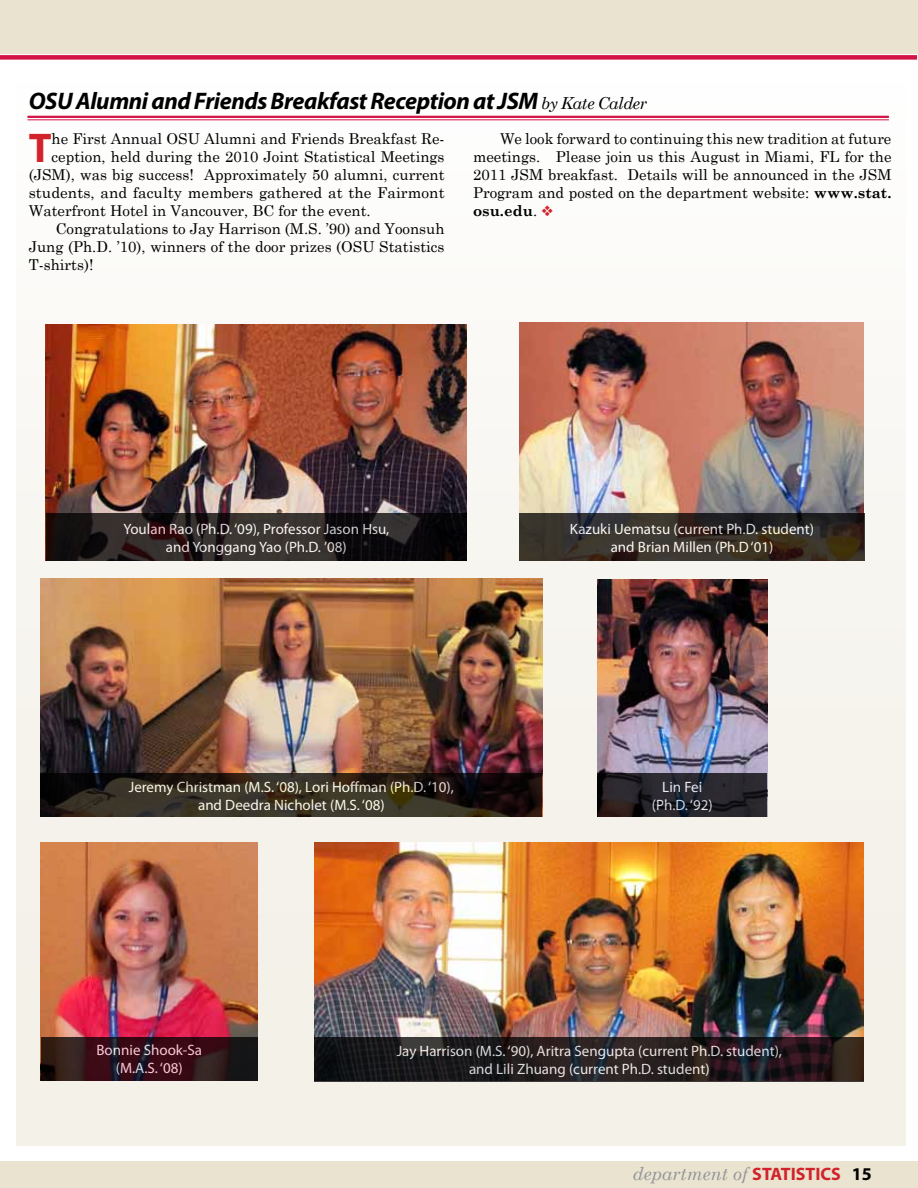
<style>
.page{position:relative;width:918px;height:1188px;background:#fff}
.page>*{position:absolute;margin:0;border:0;box-sizing:border-box;transform-origin:0 0}
.t1{font:700 41.7px "Myriad Pro";color:#d2232a}
.t2{font:italic 700 24px "Myriad Pro";letter-spacing:-.02em;color:#000}
.t3{font:italic 18px "Century Schoolbook";color:#939598}
.t4{font:15px/18px "Century Schoolbook";color:#000;text-align:justify}
.t5{font:15px/18px "Myriad Pro";color:#fff;text-align:center}
.s1{font-family:"Century Schoolbook";font-weight:400;font-size:16.5px}
.s2{font-weight:700}
.s3{color:#d2232a}
.s4{font-family:"Myriad Pro";font-weight:700;font-style:normal;color:#d2232a}
.s5{font-family:"Myriad Pro";font-weight:700;font-style:normal;color:#000}
</style>
<div class="page">
<div style="left:0;top:0;width:918px;height:54px;background:#e9e3cf"></div>
<div style="left:0;top:55px;width:917px;height:5px;background:#d31245"></div>
<div style="left:16px;top:83px;width:890px;height:1063px;background:linear-gradient(to right,#f9f7f3,#f8f6f2)"></div>
<div style="left:0;top:1161px;width:918px;height:27px;background:#e9e3cf"></div>
<hr style="left:27px;top:116px;width:862px;height:2px;background:#d31245">
<hr style="left:27px;top:119px;width:862px;height:1px;background:#d31245">
<img style="left:41px;top:843px;width:217px;height:194px">
<img style="left:597px;top:579px;width:170px;height:194px">
<img style="left:41px;top:578px;width:501px;height:195px">
<img style="left:315px;top:842px;width:549px;height:195px">
<img style="left:46px;top:324px;width:420px;height:189px">
<svg style="left:46px;top:513px;width:420px;height:48px;background:#221d1d"></svg>
<img style="left:520px;top:323px;width:344px;height:190px">
<svg style="left:520px;top:513px;width:345px;height:48px;background:#342d26"></svg>
<svg style="left:41px;top:1037px;width:217px;height:44px;background:#2e1218"></svg>
<svg style="left:597px;top:773px;width:170px;height:44px;background:#232127"></svg>
<svg style="left:315px;top:1037px;width:549px;height:44px;background:#221c1d"></svg>
<svg style="left:41px;top:773px;width:501px;height:44px;background:#2b241b"></svg>
<h2 class="t2" style="left:29px;top:85px;width:620px">OSU Alumni and Friends Breakfast Reception at JSM <span class="s1">by Kate Calder</span></h2>
<h1 class="t1" style="left:29px;top:121px;width:24px">T</h1>
<p class="t4" style="left:52px;top:129px;width:394px">he First Annual OSU Alumni and Friends Breakfast Re-</p>
<p class="t4" style="left:52px;top:147px;width:394px">ception, held during the 2010 Joint Statistical Meetings</p>
<p class="t4" style="left:29px;top:165px;width:417px">(JSM), was big success! Approximately 50 alumni, current</p>
<p class="t4" style="left:29px;top:183px;width:417px">students, and faculty members gathered at the Fairmont</p>
<p class="t4" style="left:29px;top:201px;width:343px">Waterfront Hotel in Vancouver, BC for the event.</p>
<p class="t4" style="left:56px;top:219px;width:390px">Congratulations to Jay Harrison (M.S. ’90) and Yoonsuh</p>
<p class="t4" style="left:29px;top:237px;width:417px">Jung (Ph.D. ’10), winners of the door prizes (OSU Statistics</p>
<p class="t4" style="left:29px;top:255px;width:66px">T-shirts)!</p>
<p class="t4" style="left:473px;top:129px;width:420px;text-indent:27px">We look forward to continuing this new tradition at future meetings. Please join us this August in Miami, FL for the 2011 JSM breakfast. Details will be announced in the JSM Program and posted on the department website: <span class="s2">www.stat. osu.edu</span>. <span class="s3">❖</span></p>
<p class="t5" style="left:123px;top:519px;width:267px">Youlan Rao (Ph.D. ‘09), Professor Jason Hsu, and Yonggang Yao (Ph.D. ’08)</p>
<p class="t5" style="left:570px;top:519px;width:246px">Kazuki Uematsu (current Ph.D. student) and Brian Millen (Ph.D ‘01)</p>
<p class="t5" style="left:129px;top:777px;width:327px">Jeremy Christman (M.S. ‘08), Lori Hoffman (Ph.D. ‘10), and Deedra Nicholet (M.S. ‘08)</p>
<p class="t5" style="left:652px;top:777px;width:62px">Lin Fei (Ph.D. ‘92)</p>
<p class="t5" style="left:96px;top:1041px;width:107px">Bonnie Shook-Sa (M.A.S. ‘08)</p>
<p class="t5" style="left:397px;top:1041px;width:387px">Jay Harrison (M.S. ‘90), Aritra Sengupta (current Ph.D. student), and Lili Zhuang (current Ph.D. student)</p>
<p class="t3" style="left:633px;top:1163px;width:241px">department of <span class="s4">STATISTICS</span> <span class="s5">15</span></p>
</div>
